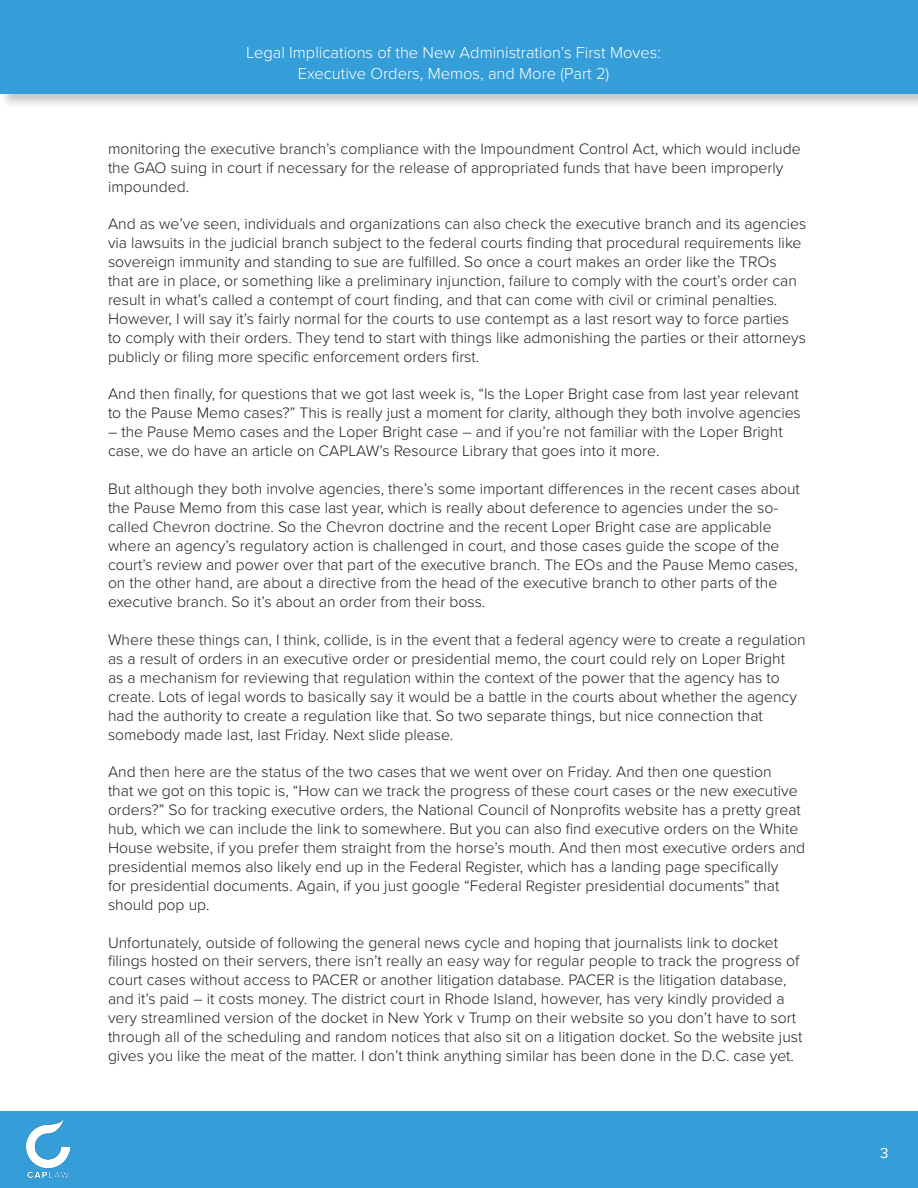
<style>
.page{position:relative;width:918px;height:1188px;background:#fff}
.page>*{position:absolute;margin:0;border:0;box-sizing:border-box;transform-origin:0 0}
.t1{font:300 16.5px/21px "Proxima Nova";color:#fff;text-align:center}
.t2{font:300 15.75px/18.9px "Proxima Nova";color:#231f20}
.t3{font:15px "Proxima Nova";color:#fff}
</style>
<div class="page">
<div style="left:0;top:1112px;width:918px;height:76px;background:#359dd8"></div>
<img style="left:26px;top:1119px;width:44px;height:60px">
<div style="left:0;top:0;width:918px;height:109px;background:#231f20;opacity:.25"></div>
<div style="left:0;top:0;width:918px;height:94px;background:#359dd8"></div>
<p class="t1" style="left:246px;top:41px;width:416px">Legal Implications of the New Administration’s First Moves:<br>Executive Orders, Memos, and More (Part 2)</p>
<p class="t2" style="left:108px;top:138px;width:694px">monitoring the executive branch’s compliance with the Impoundment Control Act, which would include the GAO suing in court if necessary for the release of appropriated funds that have been improperly impounded.</p>
<p class="t2" style="left:108px;top:214px;width:700px">And as we’ve seen, individuals and organizations can also check the executive branch and its agencies via lawsuits in the judicial branch subject to the federal courts finding that procedural requirements like sovereign immunity and standing to sue are fulfilled. So once a court makes an order like the TROs<br>that are in place, or something like a preliminary injunction, failure to comply with the court’s order can result in what’s called a contempt of court finding, and that can come with civil or criminal penalties.<br>However, I will say it’s fairly normal for the courts to use contempt as a last resort way to force parties to comply with their orders. They tend to start with things like admonishing the parties or their attorneys publicly or filing more specific enforcement orders first.</p>
<p class="t2" style="left:108px;top:384px;width:694px">And then finally, for questions that we got last week is, “Is the Loper Bright case from last year relevant to the Pause Memo cases?” This is really just a moment for clarity, although they both involve agencies</p>
<p class="t2" style="left:108px;top:422px;width:676px">– the Pause Memo cases and the Loper Bright case – and if you’re not familiar with the Loper Bright case, we do have an article on CAPLAW’s Resource Library that goes into it more.</p>
<p class="t2" style="left:108px;top:478px;width:693px">But although they both involve agencies, there’s some important differences in the recent cases about the Pause Memo from this case last year, which is really about deference to agencies under the so&shy;called Chevron doctrine. So the Chevron doctrine and the recent Loper Bright case are applicable where an agency’s regulatory action is challenged in court, and those cases guide the scope of the court’s review and power over that part of the executive branch. The EOs and the Pause Memo cases, on the other hand, are about a directive from the head of the executive branch to other parts of the executive branch. So it’s about an order from their boss.</p>
<p class="t2" style="left:108px;top:630px;width:699px">Where these things can, I think, collide, is in the event that a federal agency were to create a regulation as a result of orders in an executive order or presidential memo, the court could rely on Loper Bright<br>as a mechanism for reviewing that regulation within the context of the power that the agency has to create. Lots of legal words to basically say it would be a battle in the courts about whether the agency had the authority to create a regulation like that. So two separate things, but nice connection that somebody made last, last Friday. Next slide please.</p>
<p class="t2" style="left:108px;top:762px;width:699px">And then here are the status of the two cases that we went over on Friday. And then one question<br>that we got on this topic is, “How can we track the progress of these court cases or the new executive orders?” So for tracking executive orders, the National Council of Nonprofits website has a pretty great hub, which we can include the link to somewhere. But you can also find executive orders on the White House website, if you prefer them straight from the horse’s mouth. And then most executive orders and presidential memos also likely end up in the Federal Register, which has a landing page specifically<br>for presidential documents. Again, if you just google “Federal Register presidential documents” that should pop up.</p>
<p class="t2" style="left:108px;top:932px;width:696px">Unfortunately, outside of following the general news cycle and hoping that journalists link to docket filings hosted on their servers, there isn’t really an easy way for regular people to track the progress of court cases without access to PACER or another litigation database. PACER is the litigation database, and it’s paid – it costs money. The district court in Rhode Island, however, has very kindly provided a very streamlined version of the docket in New York v Trump on their website so you don’t have to sort through all of the scheduling and random notices that also sit on a litigation docket. So the website just gives you like the meat of the matter. I don’t think anything similar has been done in the D.C. case yet.</p>
<p class="t3" style="left:880px;top:1142px;width:10px">3</p>
</div>
